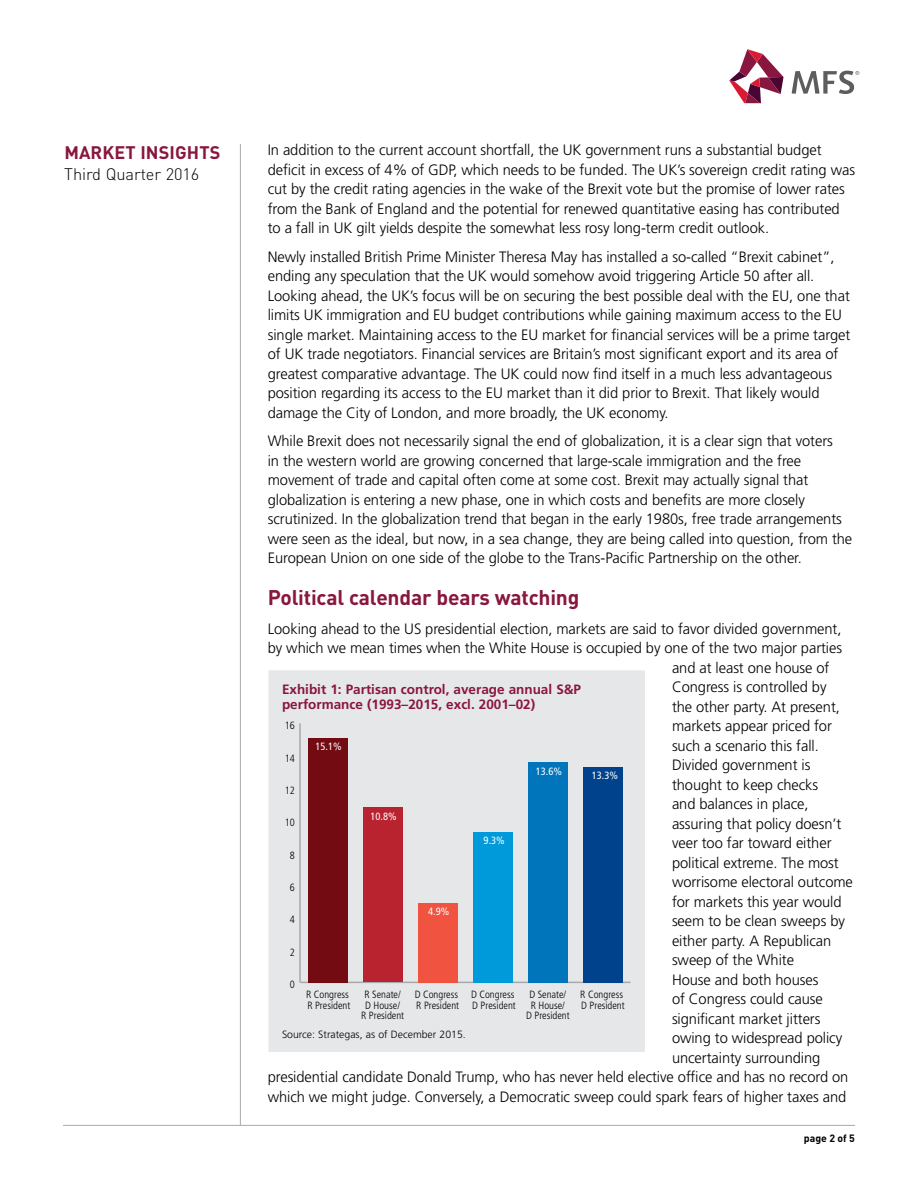
<style>
.page{position:relative;width:918px;height:1188px;background:#fff}
.page>*{position:absolute;margin:0;border:0;box-sizing:border-box;transform-origin:0 0}
.t1{font:700 21px "DINOT";letter-spacing:-.01em;color:#89163e}
.t2{font:700 18px "DINOT";letter-spacing:.005em;color:#89163e}
.t3{font:300 16.5px "DINOT";letter-spacing:-.005em;color:#000}
.t4{font:300 15px/19.5px "Frutiger LT Std";letter-spacing:-.005em;color:#000}
.t5{font:700 13.5px/15px "Frutiger LT Std";color:#89163e}
.t6{font:300 condensed 10.5px/10.5px "Frutiger LT Std";color:#000}
.t7{font:300 10.5px "Frutiger LT Std";color:#000}
.t8{font:condensed 10.5px "Frutiger LT Std";color:#fff}
.t9{font:700 10.5px "DINOT";color:#000}
</style>
<div class="page">
<hr style="left:240px;top:144px;width:1px;height:982px;background:#a7a9ac">
<hr style="left:63px;top:1125px;width:792px;height:1px;background:#a7a9ac">
<svg style="left:729px;top:49px;width:55px;height:54px"></svg>
<svg style="left:792px;top:71px;width:67px;height:23px"></svg>
<div style="left:268px;top:670px;width:377px;height:382px;background:#e6e7e8"></div>
<hr style="left:300px;top:982px;width:331px;height:1px;background:#a7a9ac">
<hr style="left:299px;top:723px;width:2px;height:259px;background:#a7a9ac">
<div style="left:308px;top:738px;width:39px;height:244px;background:#730b12"></div>
<div style="left:363px;top:808px;width:39px;height:174px;background:#b8232f"></div>
<div style="left:418px;top:903px;width:40px;height:79px;background:#f0533f"></div>
<div style="left:473px;top:832px;width:40px;height:150px;background:#009ada"></div>
<div style="left:528px;top:762px;width:40px;height:220px;background:#0075bc"></div>
<div style="left:583px;top:767px;width:40px;height:215px;background:#00438c"></div>
<p class="t2" style="left:64px;top:141px;width:158px">MARKET INSIGHTS</p>
<p class="t3" style="left:64px;top:164px;width:137px">Third Quarter 2016</p>
<p class="t4" style="left:268px;top:141px;width:589px">In addition to the current account shortfall, the UK government runs a substantial budget deficit in excess of 4% of GDP, which needs to be funded. The UK’s sovereign credit rating was cut by the credit rating agencies in the wake of the Brexit vote but the promise of lower rates from the Bank of England and the potential for renewed quantitative easing has contributed to a fall in UK gilt yields despite the somewhat less rosy long-term credit outlook.</p>
<p class="t4" style="left:268px;top:247px;width:584px">Newly installed British Prime Minister Theresa May has installed a so-called “Brexit cabinet”, ending any speculation that the UK would somehow avoid triggering Article 50 after all.<br>Looking ahead, the UK’s focus will be on securing the best possible deal with the EU, one that limits UK immigration and EU budget contributions while gaining maximum access to the EU single market. Maintaining access to the EU market for financial services will be a prime target of UK trade negotiators. Financial services are Britain’s most significant export and its area of greatest comparative advantage. The UK could now find itself in a much less advantageous position regarding its access to the EU market than it did prior to Brexit. That likely would damage the City of London, and more broadly, the UK economy.</p>
<p class="t4" style="left:268px;top:432px;width:586px">While Brexit does not necessarily signal the end of globalization, it is a clear sign that voters<br>in the western world are growing concerned that large-scale immigration and the free movement of trade and capital often come at some cost. Brexit may actually signal that globalization is entering a new phase, one in which costs and benefits are more closely scrutinized. In the globalization trend that began in the early 1980s, free trade arrangements were seen as the ideal, but now, in a sea change, they are being called into question, from the European Union on one side of the globe to the Trans-Pacific Partnership on the other.</p>
<h1 class="t1" style="left:268px;top:584px;width:313px">Political calendar bears watching</h1>
<p class="t4" style="left:268px;top:619px;width:575px">Looking ahead to the US presidential election, markets are said to favor divided government,</p>
<p class="t4" style="left:268px;top:639px;width:576px">by which we mean times when the White House is occupied by one of the two major parties</p>
<p class="t4" style="left:672px;top:658px;width:159px">and at least one house of</p>
<p class="t4" style="left:672px;top:678px;width:156px">Congress is controlled by</p>
<p class="t4" style="left:672px;top:697px;width:169px">the other party. At present,</p>
<p class="t4" style="left:672px;top:717px;width:161px">markets appear priced for</p>
<p class="t4" style="left:672px;top:736px;width:148px">such a scenario this fall.</p>
<p class="t4" style="left:672px;top:756px;width:140px">Divided government is</p>
<p class="t4" style="left:672px;top:775px;width:148px">thought to keep checks</p>
<p class="t4" style="left:672px;top:795px;width:138px">and balances in place,</p>
<p class="t4" style="left:672px;top:814px;width:171px">assuring that policy doesn’t</p>
<p class="t4" style="left:672px;top:834px;width:161px">veer too far toward either</p>
<p class="t4" style="left:672px;top:853px;width:168px">political extreme. The most</p>
<p class="t4" style="left:672px;top:873px;width:183px">worrisome electoral outcome</p>
<p class="t4" style="left:672px;top:892px;width:171px">for markets this year would</p>
<p class="t4" style="left:672px;top:912px;width:174px">seem to be clean sweeps by</p>
<p class="t4" style="left:672px;top:931px;width:161px">either party. A Republican</p>
<p class="t4" style="left:672px;top:951px;width:124px">sweep of the White</p>
<p class="t4" style="left:672px;top:970px;width:148px">House and both houses</p>
<p class="t4" style="left:672px;top:990px;width:152px">of Congress could cause</p>
<p class="t4" style="left:672px;top:1009px;width:150px">significant market jitters</p>
<p class="t4" style="left:672px;top:1029px;width:172px">owing to widespread policy</p>
<p class="t4" style="left:672px;top:1048px;width:150px">uncertainty surrounding</p>
<p class="t4" style="left:268px;top:1068px;width:582px">presidential candidate Donald Trump, who has never held elective office and has no record on</p>
<p class="t4" style="left:268px;top:1087px;width:580px">which we might judge. Conversely, a Democratic sweep could spark fears of higher taxes and</p>
<p class="t5" style="left:282px;top:682px;width:301px">Exhibit 1: Partisan control, average annual S&amp;P performance (1993–2015, excl. 2001–02)</p>
<p class="t6" style="left:285px;top:720px;width:12px">16</p>
<p class="t8" style="left:316px;top:740px;width:28px">15.1%</p>
<p class="t6" style="left:285px;top:753px;width:12px">14</p>
<p class="t8" style="left:536px;top:765px;width:28px">13.6%</p>
<p class="t8" style="left:592px;top:769px;width:28px">13.3%</p>
<p class="t6" style="left:285px;top:785px;width:12px">12</p>
<p class="t8" style="left:371px;top:810px;width:28px">10.8%</p>
<p class="t6" style="left:285px;top:818px;width:12px">10</p>
<p class="t8" style="left:484px;top:834px;width:23px">9.3%</p>
<p class="t6" style="left:290px;top:850px;width:7px">8</p>
<p class="t6" style="left:290px;top:882px;width:7px">6</p>
<p class="t8" style="left:428px;top:905px;width:23px">4.9%</p>
<p class="t6" style="left:290px;top:915px;width:7px">4</p>
<p class="t6" style="left:290px;top:947px;width:7px">2</p>
<p class="t6" style="left:290px;top:979px;width:7px">0</p>
<p class="t6" style="left:306px;top:989px;width:46px">R Congress<br>R President</p>
<p class="t6" style="left:361px;top:989px;width:44px;text-align:center">R Senate/<br>D House/<br>R President</p>
<p class="t6" style="left:415px;top:989px;width:46px">D Congress<br>R President</p>
<p class="t6" style="left:471px;top:989px;width:46px">D Congress<br>D President</p>
<p class="t6" style="left:526px;top:989px;width:45px;text-align:center">D Senate/<br>R House/<br>D President</p>
<p class="t6" style="left:580px;top:989px;width:46px">R Congress<br>D President</p>
<p class="t7" style="left:282px;top:1029px;width:185px">Source: Strategas, as of December 2015.</p>
<p class="t9" style="left:804px;top:1131px;width:53px">page 2 of 5</p>
</div>
